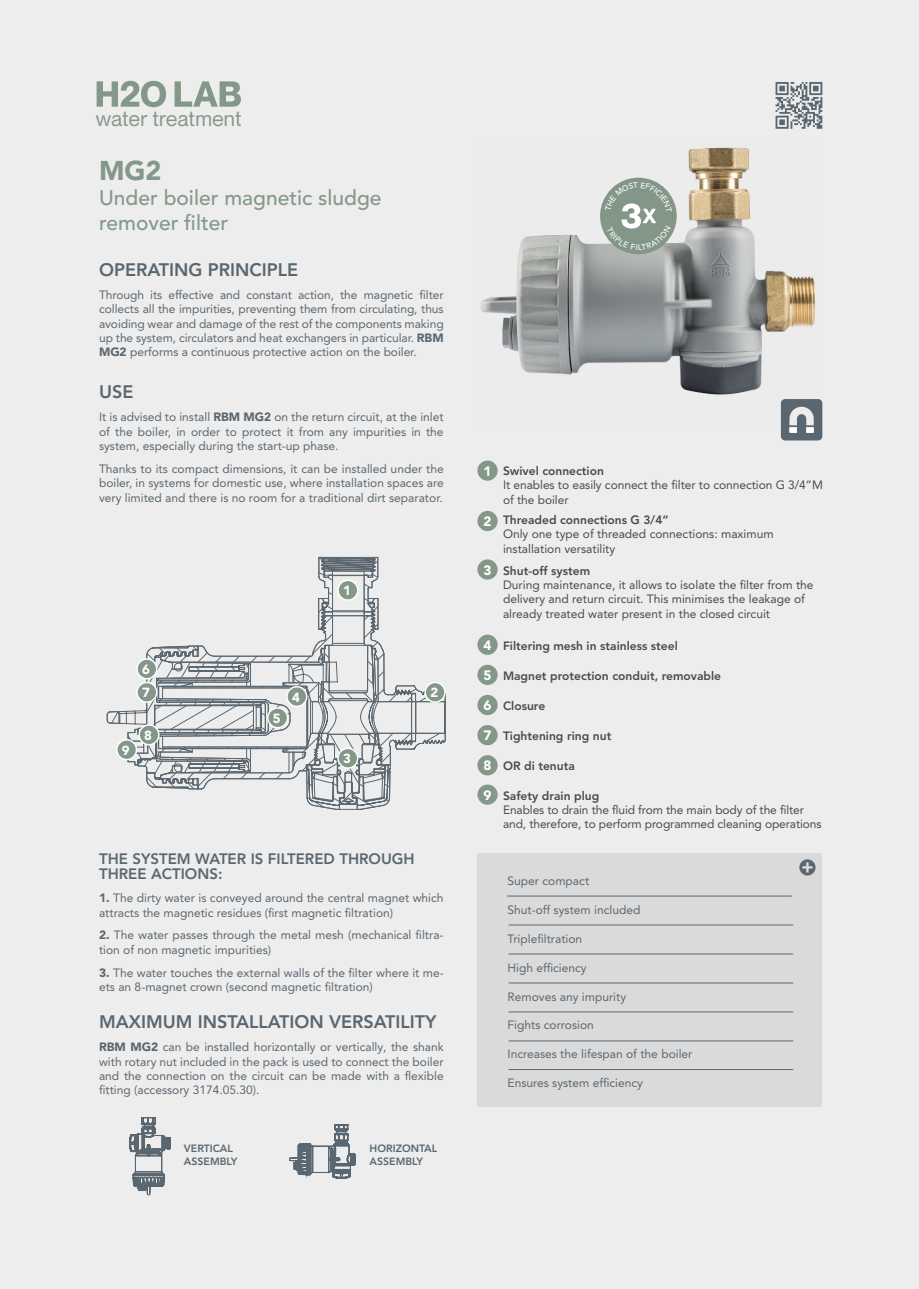
<style>
.page{position:relative;width:919px;height:1289px;background:#fff}
.page>*{position:absolute;margin:0;border:0;box-sizing:border-box;transform-origin:0 0}
.t1{font:900 27px "Avenir LT Pro";color:#849889}
.t2{font:500 21px/25.2px "Avenir LT Pro";color:#849889}
.t3{font:21px "Neue Montreal";letter-spacing:.01em;color:#849889}
.t4{font:800 18px "Avenir LT Pro";color:#5b6770}
.t5{font:800 15px/15px "Avenir LT Pro";color:#5b6770}
.t6{font:900 13.5px "Avenir LT Pro";color:#fff}
.t7{font:900 13.2px/23.4px "Avenir LT Pro";color:#fff}
.t8{font:12px/14.4px "Avenir LT Pro";color:#5b6770;text-align:justify}
.t9{font:12px/14.4px "Avenir LT Pro";color:#4b4b4a}
.t10{font:800 12px "Avenir LT Pro";color:#4b4b4a}
.t11{font:800 10.5px/12.6px "Avenir LT Pro";color:#5b6770}
.s1{font-weight:900}
.s2{font-weight:900;font-size:13.5px;color:#fff}
</style>
<div class="page">
<div style="left:0;top:0;width:918px;height:1288px;background:#ededed"></div>
<svg style="left:107px;top:557px;width:338px;height:253px"></svg>
<svg style="left:338px;top:580px;width:20px;height:20px"></svg>
<div style="left:337px;top:579px;width:21px;height:21px;border:1px solid #fff;border-radius:50%"></div>
<svg style="left:289px;top:1124px;width:66px;height:55px"></svg>
<svg style="left:129px;top:1117px;width:42px;height:79px"></svg>
<div style="left:477px;top:853px;width:344px;height:253px;background:#dadada"></div>
<svg style="left:799px;top:859px;width:16px;height:16px"></svg>
<svg style="left:802px;top:862px;width:10px;height:10px"></svg>
<hr style="left:507px;top:895px;width:284px;height:1px;background:#5b6770">
<hr style="left:508px;top:924px;width:285px;height:1px;background:#5b6770">
<hr style="left:508px;top:953px;width:285px;height:1px;background:#5b6770">
<hr style="left:508px;top:982px;width:285px;height:1px;background:#5b6770">
<hr style="left:508px;top:1011px;width:285px;height:1px;background:#5b6770">
<hr style="left:508px;top:1040px;width:285px;height:1px;background:#5b6770">
<hr style="left:508px;top:1069px;width:285px;height:1px;background:#5b6770">
<img style="left:480px;top:147px;width:342px;height:254px">
<svg style="left:425px;top:682px;width:20px;height:20px"></svg>
<div style="left:424px;top:681px;width:21px;height:22px;border:1px solid #fff;border-radius:50%"></div>
<svg style="left:338px;top:748px;width:20px;height:20px"></svg>
<div style="left:337px;top:747px;width:21px;height:21px;border:1px solid #fff;border-radius:50%"></div>
<div style="left:287px;top:686px;width:20px;height:20px;background:#849889;border-radius:50%"></div>
<div style="left:286px;top:686px;width:21px;height:21px;border:1px solid #fff;border-radius:50%"></div>
<div style="left:268px;top:708px;width:19px;height:19px;background:#849889;border-radius:50%"></div>
<div style="left:267px;top:707px;width:21px;height:21px;border:1px solid #fff;border-radius:50%"></div>
<div style="left:137px;top:659px;width:20px;height:19px;background:#849889;border-radius:50%"></div>
<div style="left:136px;top:658px;width:21px;height:21px;border:1px solid #fff;border-radius:50%"></div>
<svg style="left:137px;top:682px;width:20px;height:20px"></svg>
<div style="left:136px;top:681px;width:21px;height:22px;border:1px solid #fff;border-radius:50%"></div>
<div style="left:139px;top:725px;width:20px;height:19px;background:#849889;border-radius:50%"></div>
<div style="left:138px;top:724px;width:21px;height:21px;border:1px solid #fff;border-radius:50%"></div>
<div style="left:117px;top:740px;width:19px;height:19px;background:#849889;border-radius:50%"></div>
<div style="left:116px;top:739px;width:21px;height:21px;border:1px solid #fff;border-radius:50%"></div>
<div style="left:780px;top:399px;width:42px;height:41px;background:#5b6770;border-radius:4px"></div>
<svg style="left:789px;top:406px;width:24px;height:27px"></svg>
<div style="left:600px;top:178px;width:76px;height:76px;background:#839788;border-radius:50%"></div>
<svg style="left:775px;top:82px;width:47px;height:47px"></svg>
<div style="left:477px;top:460px;width:20px;height:20px;background:#849889;border-radius:50%"></div>
<div style="left:477px;top:511px;width:20px;height:20px;background:#849889;border-radius:50%"></div>
<div style="left:477px;top:559px;width:20px;height:20px;background:#849889;border-radius:50%"></div>
<div style="left:477px;top:664px;width:20px;height:21px;background:#849889;border-radius:50%"></div>
<div style="left:477px;top:634px;width:20px;height:21px;background:#849889;border-radius:50%"></div>
<div style="left:477px;top:695px;width:20px;height:20px;background:#849889;border-radius:50%"></div>
<div style="left:477px;top:725px;width:20px;height:20px;background:#849889;border-radius:50%"></div>
<div style="left:477px;top:784px;width:20px;height:20px;background:#849889;border-radius:50%"></div>
<div style="left:477px;top:755px;width:20px;height:20px;background:#849889;border-radius:50%"></div>
<svg style="left:97px;top:81px;width:69px;height:26px"></svg>
<svg style="left:174px;top:81px;width:67px;height:26px"></svg>
<svg style="left:605px;top:182px;width:67px;height:68px"></svg>
<h2 class="t3" style="left:96px;top:106px;width:147px">water treatment</h2>
<h1 class="t1" style="left:99px;top:154px;width:64px">MG2</h1>
<h2 class="t2" style="left:99px;top:186px;width:284px">Under boiler magnetic sludge remover filter</h2>
<h3 class="t4" style="left:99px;top:259px;width:201px">OPERATING PRINCIPLE</h3>
<p class="t8" style="left:99px;top:287px;width:346px">Through its effective and constant action, the magnetic filter collects all the impurities, preventing them from circulating, thus avoiding wear and damage of the rest of the components making up the system, circulators and heat exchangers in particular. <span class="s1">RBM MG2</span> performs a continuous protective action on the boiler.</p>
<h3 class="t4" style="left:99px;top:381px;width:36px">USE</h3>
<p class="t8" style="left:99px;top:410px;width:346px">It is advised to install <span class="s1">RBM MG2</span> on the return circuit, at the inlet of the boiler, in order to protect it from any impurities in the system, especially during the start-up phase.</p>
<p class="t8" style="left:99px;top:461px;width:346px">Thanks to its compact dimensions, it can be installed under the boiler, in systems for domestic use, where installation spaces are very limited and there is no room for a traditional dirt separator.</p>
<p class="t7" style="left:122px;top:738px;width:9px">9</p>
<p class="t7" style="left:142px;top:657px;width:9px">6<br>7</p>
<p class="t7" style="left:144px;top:723px;width:9px">8</p>
<p class="t7" style="left:273px;top:706px;width:9px">5</p>
<p class="t7" style="left:292px;top:685px;width:9px">4</p>
<p class="t7" style="left:343px;top:579px;width:9px">1</p>
<p class="t7" style="left:343px;top:747px;width:9px">3</p>
<p class="t7" style="left:430px;top:681px;width:9px">2</p>
<p class="t5" style="left:99px;top:851px;width:317px">THE SYSTEM WATER IS FILTERED THROUGH<br>THREE ACTIONS:</p>
<p class="t8" style="left:99px;top:890px;width:346px"><span class="s1">1.</span> The dirty water is conveyed around the central magnet which attracts the magnetic residues (first magnetic filtration)</p>
<p class="t8" style="left:99px;top:928px;width:346px"><span class="s1">2.</span> The water passes through the metal mesh (mechanical filtra&shy;tion of non magnetic impurities)</p>
<p class="t8" style="left:99px;top:965px;width:346px"><span class="s1">3.</span> The water touches the external walls of the filter where it me&shy;ets an 8-magnet crown (second magnetic filtration)</p>
<h3 class="t4" style="left:99px;top:1011px;width:339px">MAXIMUM INSTALLATION VERSATILITY</h3>
<p class="t8" style="left:99px;top:1039px;width:346px"><span class="s1">RBM MG2</span> can be installed horizontally or vertically, the shank with rotary nut included in the pack is used to connect the boiler and the connection on the circuit can be made with a flexible fitting (accessory 3174.05.30).</p>
<p class="t11" style="left:184px;top:1142px;width:55px">VERTICAL<br>ASSEMBLY</p>
<p class="t11" style="left:369px;top:1141px;width:69px">HORIZONTAL<br>ASSEMBLY</p>
<p class="t6" style="left:483px;top:463px;width:9px">1</p>
<p class="t10" style="left:503px;top:463px;width:102px">Swivel connection</p>
<p class="t9" style="left:503px;top:477px;width:321px">It enables to easily connect the filter to connection G 3/4”M of the boiler</p>
<p class="t6" style="left:483px;top:513px;width:9px">2</p>
<p class="t10" style="left:503px;top:512px;width:167px">Threaded connections G 3/4”</p>
<p class="t9" style="left:503px;top:527px;width:272px">Only one type of threaded connections: maximum installation versatility</p>
<p class="t6" style="left:483px;top:561px;width:9px">3</p>
<p class="t10" style="left:503px;top:563px;width:89px">Shut-off system</p>
<p class="t9" style="left:503px;top:577px;width:312px">During maintenance, it allows to isolate the filter from the delivery and return circuit. This minimises the leakage of already treated water present in the closed circuit</p>
<p class="t10" style="left:483px;top:638px;width:196px"><span class="s2">4</span> Filtering mesh in stainless steel</p>
<p class="t10" style="left:483px;top:668px;width:239px"><span class="s2">5</span> Magnet protection conduit, removable</p>
<p class="t10" style="left:483px;top:698px;width:63px"><span class="s2">6</span> Closure</p>
<p class="t10" style="left:483px;top:729px;width:129px"><span class="s2">7</span> Tightening ring nut</p>
<p class="t10" style="left:483px;top:759px;width:93px"><span class="s2">8</span> OR di tenuta</p>
<p class="t6" style="left:483px;top:786px;width:9px">9</p>
<p class="t10" style="left:503px;top:788px;width:98px">Safety drain plug</p>
<p class="t9" style="left:503px;top:802px;width:320px">Enables to drain the fluid from the main body of the filter and, therefore, to perform programmed cleaning operations</p>
<p class="t8" style="left:507px;top:874px;width:83px">Super compact</p>
<p class="t8" style="left:507px;top:902px;width:134px">Shut-off system included</p>
<p class="t8" style="left:507px;top:931px;width:76px">Triplefiltration</p>
<p class="t8" style="left:507px;top:960px;width:81px">High efficiency</p>
<p class="t8" style="left:507px;top:989px;width:120px">Removes any impurity</p>
<p class="t8" style="left:507px;top:1018px;width:88px">Fights corrosion</p>
<p class="t8" style="left:507px;top:1046px;width:186px">Increases the lifespan of the boiler</p>
<p class="t8" style="left:507px;top:1075px;width:137px">Ensures system efficiency</p>
</div>
